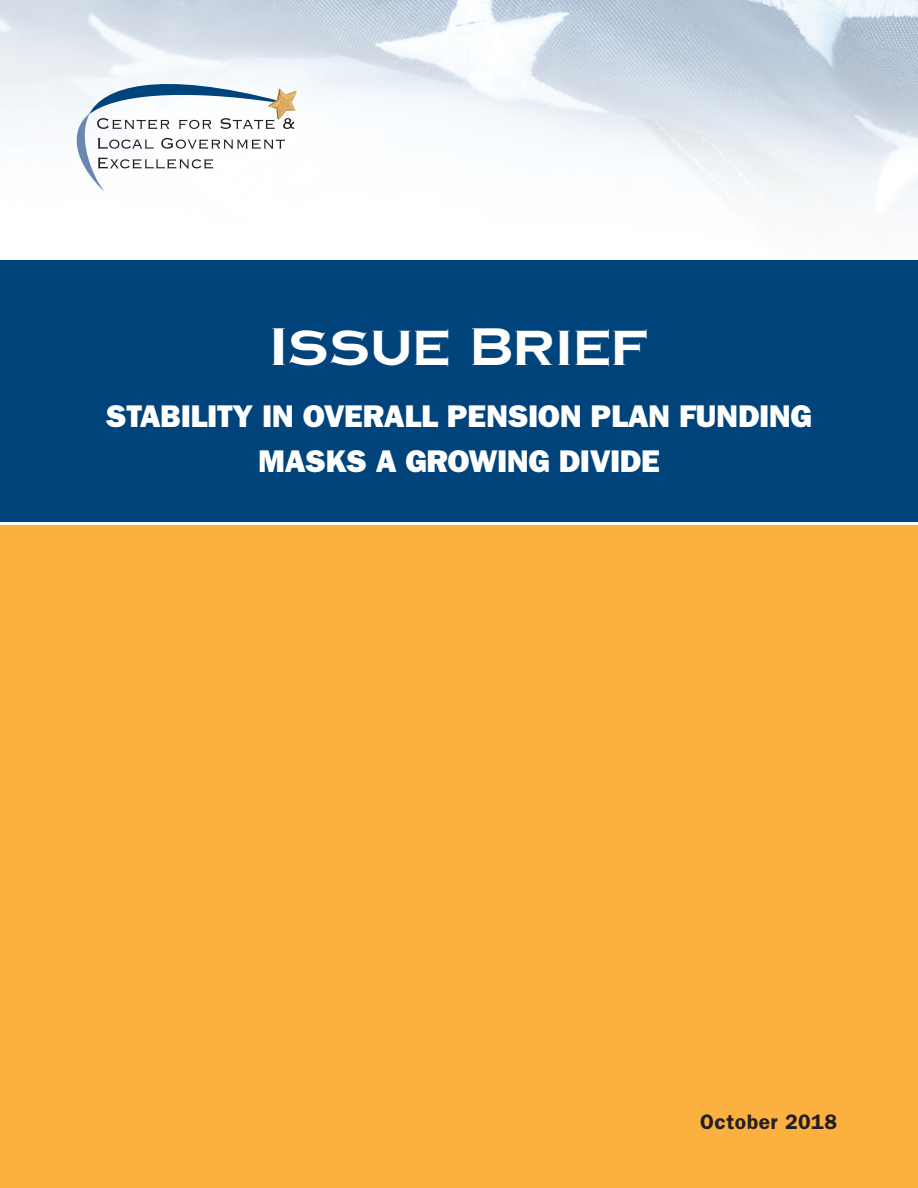
<style>
.page{position:relative;width:918px;height:1188px;background:#fff}
.page>*{position:absolute;margin:0;border:0;box-sizing:border-box;transform-origin:0 0}
.t1{font:700 42px "Copperplate Gothic";letter-spacing:.05em;color:#fff}
.t2{font:31.5px/45px "ITC Franklin Gothic Std Hvy";letter-spacing:-.01em;color:#fff;text-align:center}
.t3{font:600 21px "ITC Franklin Gothic Std";letter-spacing:.025em;color:#231f20}
.s1{font-size:45px}
</style>
<div class="page">
<img style="left:0;top:0;width:918px;height:203px">
<div style="left:0;top:522px;width:918px;height:666px;background:#fbb03f"></div>
<div style="left:0;top:261px;width:918px;height:261px;background:#00447b"></div>
<svg style="left:77px;top:84px;width:220px;height:107px"></svg>
<hr style="left:0;top:522px;width:918px;height:3px;background:#fff">
<p class="t1" style="left:270px;top:317px;width:380px"><span class="s1">I</span>SSUE <span class="s1">B</span>RIEF</p>
<p class="t2" style="left:106px;top:393px;width:708px">STABILITY IN OVERALL PENSION PLAN FUNDING<br>MASKS A GROWING DIVIDE</p>
<p class="t3" style="left:700px;top:1109px;width:138px">October 2018</p>
</div>
